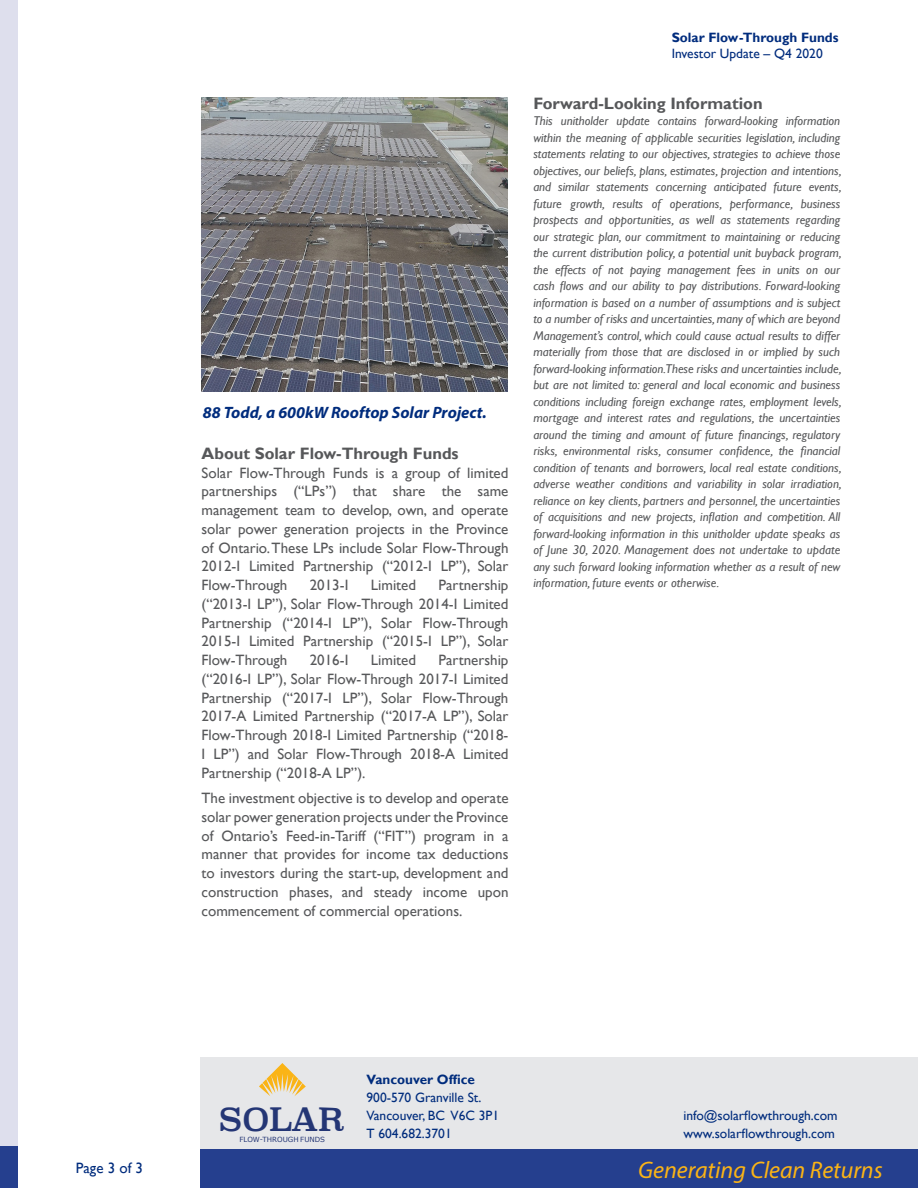
<style>
.page{position:relative;width:918px;height:1188px;background:#fff}
.page>*{position:absolute;margin:0;border:0;box-sizing:border-box;transform-origin:0 0}
.t1{font:31.5px "Superclarendon Rg";letter-spacing:-.01em;color:#243675}
.t2{font:italic 24px "Myriad Pro";color:#fbb416}
.t3{font:700 16.5px "Gill Sans";color:#57585a}
.t4{font:italic 700 16.5px "Myriad Pro";color:#002c7d}
.t5{font:15px/18.8px "Gill Sans";color:#57585a;text-align:justify}
.t6{font:15px "Gill Sans";color:#002c7d}
.t7{font:13.5px "Gill Sans";color:#002c7d}
.t8{font:700 13.5px "Gill Sans";color:#002c7d}
.t9{font:italic 12.75px/16.5px "Gill Sans";color:#57585a;text-align:justify}
.t10{font:7.05px "Verdana";color:#243675}
</style>
<div class="page">
<div style="left:0;top:0;width:18px;height:1147px;background:#dedfed"></div>
<div style="left:0;top:1147px;width:18px;height:41px;background:#253f8e"></div>
<div style="left:200px;top:1148px;width:718px;height:40px;background:#253f8e"></div>
<div style="left:201px;top:1058px;width:717px;height:91px;background:#e6e7e9"></div>
<svg style="left:259px;top:1063px;width:47px;height:33px"></svg>
<img style="left:202px;top:97px;width:306px;height:294px">
<p class="t4" style="left:203px;top:402px;width:285px">88 Todd, a 600kW Rooftop Solar Project.</p>
<p class="t3" style="left:202px;top:443px;width:259px">About Solar Flow-Through Funds</p>
<p class="t5" style="left:202px;top:463px;width:308px">Solar Flow-Through Funds is a group of limited partnerships (“LPs”) that share the same management team to develop, own, and operate solar power generation projects in the Province of Ontario. These LPs include Solar Flow-Through 2012-I Limited Partnership (“2012-I LP”), Solar Flow-Through</p>
<p class="t5" style="left:310px;top:576px;width:40px">2013-I</p>
<p class="t5" style="left:371px;top:576px;width:47px">Limited</p>
<p class="t5" style="left:202px;top:576px;width:308px;text-indent:237px">Partnership (“2013-I LP”), Solar Flow-Through 2014-I Limited Partnership (“2014-I LP”), Solar Flow-Through 2015-I Limited Partnership (“2015-I LP”), Solar Flow-Through</p>
<p class="t5" style="left:310px;top:651px;width:40px">2016-I</p>
<p class="t5" style="left:371px;top:651px;width:47px">Limited</p>
<p class="t5" style="left:202px;top:651px;width:308px;text-indent:237px">Partnership (“2016-I LP”), Solar Flow-Through 2017-I Limited Partnership (“2017-I LP”), Solar Flow-Through 2017-A Limited Partnership (“2017-A LP”), Solar Flow-Through 2018-I Limited Partnership (“2018- I LP”) and Solar Flow-Through 2018-A Limited Partnership (“2018-A LP”).</p>
<p class="t5" style="left:202px;top:789px;width:308px">The investment objective is to develop and operate solar power generation projects under the Province of Ontario’s Feed-in-Tariff (“FIT”) program in a manner that provides for income tax deductions to investors during the start-up, development and construction phases, and steady income upon commencement of commercial operations.</p>
<p class="t8" style="left:672px;top:29px;width:168px">Solar Flow-Through Funds</p>
<p class="t7" style="left:672px;top:46px;width:153px">Investor Update – Q4 2020</p>
<p class="t3" style="left:533px;top:93px;width:231px">Forward-Looking Information</p>
<p class="t9" style="left:533px;top:113px;width:310px">This unitholder update contains forward-looking information within the meaning of applicable securities legislation, including statements relating to our objectives, strategies to achieve those objectives, our beliefs, plans, estimates, projection and intentions, and similar statements concerning anticipated future events, future growth, results of operations, performance, business prospects and opportunities, as well as statements regarding our strategic plan, our commitment to maintaining or reducing the current distribution policy, a potential unit buyback program, the effects of not paying management fees in units on our cash flows and our ability to pay distributions. Forward-looking information is based on a number of assumptions and is subject to a number of risks and uncertainties, many of which are beyond Management’s control, which could cause actual results to differ materially from those that are disclosed in or implied by such forward-looking information.These risks and uncertainties include, but are not limited to: general and local economic and business conditions including foreign exchange rates, employment levels, mortgage and interest rates and regulations, the uncertainties around the timing and amount of future financings, regulatory risks, environmental risks, consumer confidence, the financial condition of tenants and borrowers, local real estate conditions, adverse weather conditions and variability in solar irradiation, reliance on key clients, partners and personnel, the uncertainties of acquisitions and new projects, inflation and competition. All forward-looking information in this unitholder update speaks as of June 30, 2020. Management does not undertake to update any such forward looking information whether as a result of new information, future events or otherwise.</p>
<p class="t6" style="left:76px;top:1159px;width:69px">Page 3 of 3</p>
<p class="t8" style="left:367px;top:1071px;width:110px">Vancouver Office</p>
<p class="t7" style="left:367px;top:1089px;width:116px">900-570 Granville St.</p>
<p class="t7" style="left:367px;top:1107px;width:134px">Vancouver, BC V6C 3P1</p>
<p class="t7" style="left:367px;top:1125px;width:87px">T 604.682.3701</p>
<p class="t1" style="left:219px;top:1101px;width:127px">SOLAR</p>
<p class="t10" style="left:239px;top:1134px;width:87px">FLOW-THROUGH FUNDS</p>
<p class="t7" style="left:683px;top:1125px;width:153px">www.solarflowthrough.com</p>
<p class="t2" style="left:638px;top:1155px;width:246px">Generating Clean Returns</p>
<p class="t7" style="left:683px;top:1107px;width:156px">info@solarflowthrough.com</p>
</div>
